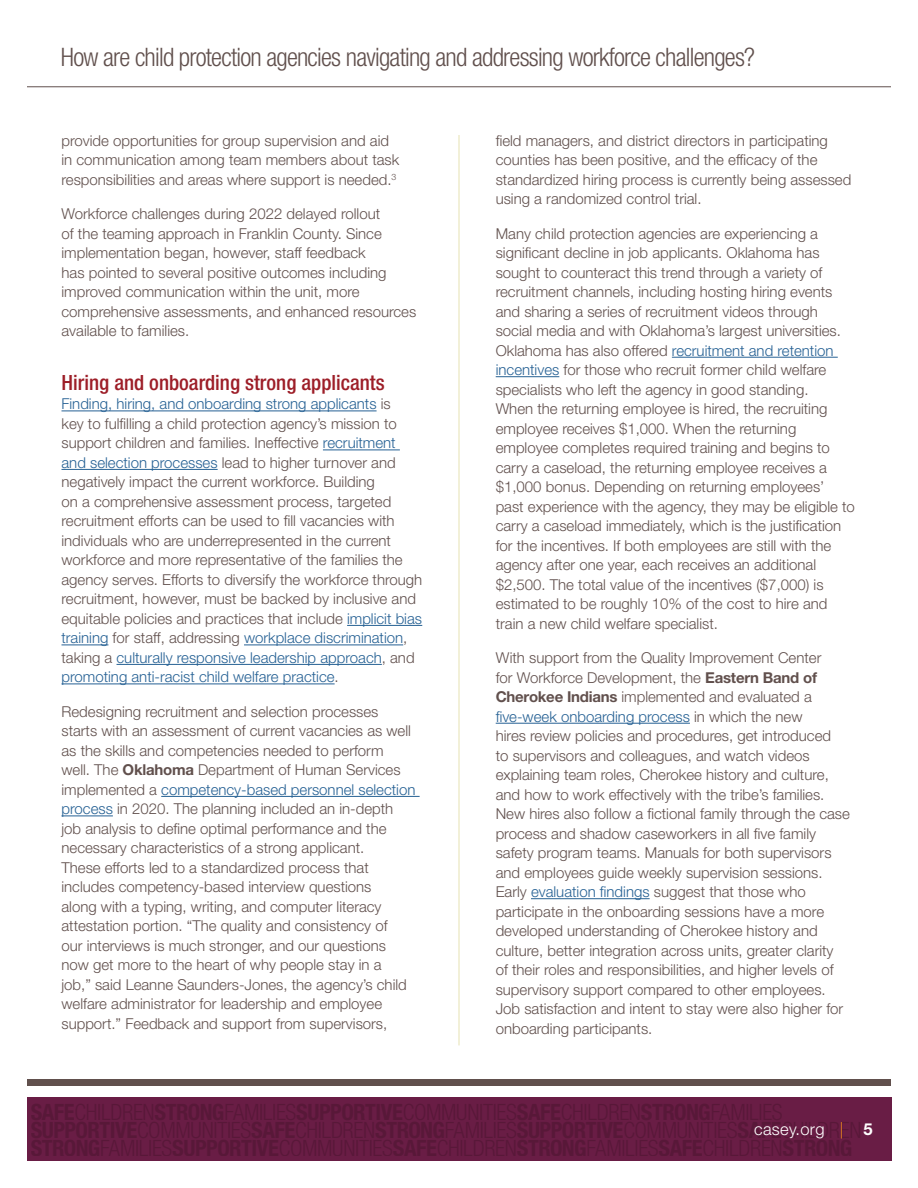
<style>
.page{position:relative;width:918px;height:1188px;background:#fff}
.page>*{position:absolute;margin:0;border:0;box-sizing:border-box;transform-origin:0 0}
.t1{font:300 condensed 25.5px "Helvetica Neue LT Std";letter-spacing:-.03em;color:#61504d}
.Head_2{font:500 condensed 21px "Helvetica Neue LT Std";color:#9d1e28}
.t2{font:300 16.5px "Helvetica Neue LT Std";letter-spacing:.02em;color:#fff}
.body{font:300 15px/19.5px "Helvetica Neue LT Std";color:#61504d}
.s1{color:#266194}
.s2{font-weight:700}
.s3{color:#f28a20}
</style>
<div class="page">
<div style="left:27px;top:1098px;width:864px;height:63px;background:#691d45"></div>
<div style="left:27px;top:1079px;width:864px;height:7px;background:#61504d"></div>
<hr style="left:27px;top:86px;width:864px;height:1px;background:#61504d">
<hr style="left:459px;top:135px;width:1px;height:910px;background:#e6e2b2">
<hr style="left:62px;top:411px;width:315px;height:1px;background:#266194">
<hr style="left:323px;top:450px;width:77px;height:1px;background:#266194">
<hr style="left:62px;top:469px;width:156px;height:1px;background:#266194">
<hr style="left:347px;top:625px;width:75px;height:1px;background:#266194">
<hr style="left:62px;top:645px;width:46px;height:1px;background:#266194">
<hr style="left:244px;top:645px;width:159px;height:1px;background:#266194">
<hr style="left:117px;top:664px;width:265px;height:1px;background:#266194">
<hr style="left:62px;top:684px;width:273px;height:1px;background:#266194">
<hr style="left:161px;top:796px;width:259px;height:1px;background:#266194">
<hr style="left:62px;top:816px;width:51px;height:1px;background:#266194">
<hr style="left:672px;top:357px;width:166px;height:1px;background:#266194">
<hr style="left:496px;top:376px;width:63px;height:1px;background:#266194">
<hr style="left:496px;top:723px;width:194px;height:1px;background:#266194">
<hr style="left:531px;top:898px;width:119px;height:1px;background:#266194">
<h1 class="t1" style="left:61px;top:42px;width:696px">How are child protection agencies navigating and addressing workforce challenges?</h1>
<p class="body" style="left:62px;top:130px;width:339px">provide opportunities for group supervision and aid in communication among team members about task responsibilities and areas where support is needed.<sup>3</sup></p>
<p class="body" style="left:62px;top:204px;width:356px">Workforce challenges during 2022 delayed rollout<br>of the teaming approach in Franklin County. Since implementation began, however, staff feedback<br>has pointed to several positive outcomes including improved communication within the unit, more comprehensive assessments, and enhanced resources available to families.</p>
<p class="Head_2" style="left:62px;top:370px;width:325px">Hiring and onboarding strong applicants</p>
<p class="body" style="left:62px;top:394px;width:362px"><span class="s1">Finding, hiring, and onboarding strong applicants</span> is<br>key to fulfilling a child protection agency’s mission to support children and families. Ineffective <span class="s1">recruitment and selection processes</span> lead to higher turnover and negatively impact the current workforce. Building<br>on a comprehensive assessment process, targeted recruitment efforts can be used to fill vacancies with individuals who are underrepresented in the current workforce and more representative of the families the agency serves. Efforts to diversify the workforce through recruitment, however, must be backed by inclusive and equitable policies and practices that include <span class="s1">implicit bias training</span> for staff, addressing <span class="s1">workplace discrimination</span>, taking a <span class="s1">culturally responsive leadership approach</span>, and <span class="s1">promoting anti-racist child welfare practice</span>.</p>
<p class="body" style="left:62px;top:702px;width:355px">Redesigning recruitment and selection processes starts with an assessment of current vacancies as well as the skills and competencies needed to perform well. The <span class="s2">Oklahoma</span> Department of Human Services implemented a <span class="s1">competency-based personnel selection process</span> in 2020. The planning included an in-depth job analysis to define optimal performance and the necessary characteristics of a strong applicant.<br>These efforts led to a standardized process that includes competency-based interview questions<br>along with a typing, writing, and computer literacy attestation portion. “The quality and consistency of<br>our interviews is much stronger, and our questions now get more to the heart of why people stay in a<br>job,” said Leanne Saunders-Jones, the agency’s child welfare administrator for leadership and employee support.” Feedback and support from supervisors,</p>
<p class="body" style="left:496px;top:130px;width:357px">field managers, and district directors in participating counties has been positive, and the efficacy of the standardized hiring process is currently being assessed using a randomized control trial.</p>
<p class="body" style="left:496px;top:223px;width:361px">Many child protection agencies are experiencing a significant decline in job applicants. Oklahoma has sought to counteract this trend through a variety of recruitment channels, including hosting hiring events and sharing a series of recruitment videos through social media and with Oklahoma’s largest universities.<br>Oklahoma has also offered <span class="s1">recruitment and retention incentives</span> for those who recruit former child welfare specialists who left the agency in good standing.<br>When the returning employee is hired, the recruiting employee receives $1,000. When the returning employee completes required training and begins to carry a caseload, the returning employee receives a $1,000 bonus. Depending on returning employees’ past experience with the agency, they may be eligible to carry a caseload immediately, which is the justification for the incentives. If both employees are still with the agency after one year, each receives an additional $2,500. The total value of the incentives ($7,000) is estimated to be roughly 10% of the cost to hire and train a new child welfare specialist.</p>
<p class="body" style="left:496px;top:648px;width:356px">With support from the Quality Improvement Center<br>for Workforce Development, the <span class="s2">Eastern Band of Cherokee Indians</span> implemented and evaluated a <span class="s1">five-week onboarding process</span> in which the new<br>hires review policies and procedures, get introduced<br>to supervisors and colleagues, and watch videos explaining team roles, Cherokee history and culture, and how to work effectively with the tribe’s families.<br>New hires also follow a fictional family through the case process and shadow caseworkers in all five family safety program teams. Manuals for both supervisors and employees guide weekly supervision sessions.<br>Early <span class="s1">evaluation findings</span> suggest that those who participate in the onboarding sessions have a more developed understanding of Cherokee history and culture, better integration across units, greater clarity<br>of their roles and responsibilities, and higher levels of supervisory support compared to other employees.<br>Job satisfaction and intent to stay were also higher for onboarding participants.</p>
<p class="t2" style="left:754px;top:1119px;width:120px">casey.org <span class="s3">|</span> <span class="s2">5</span></p>
</div>
